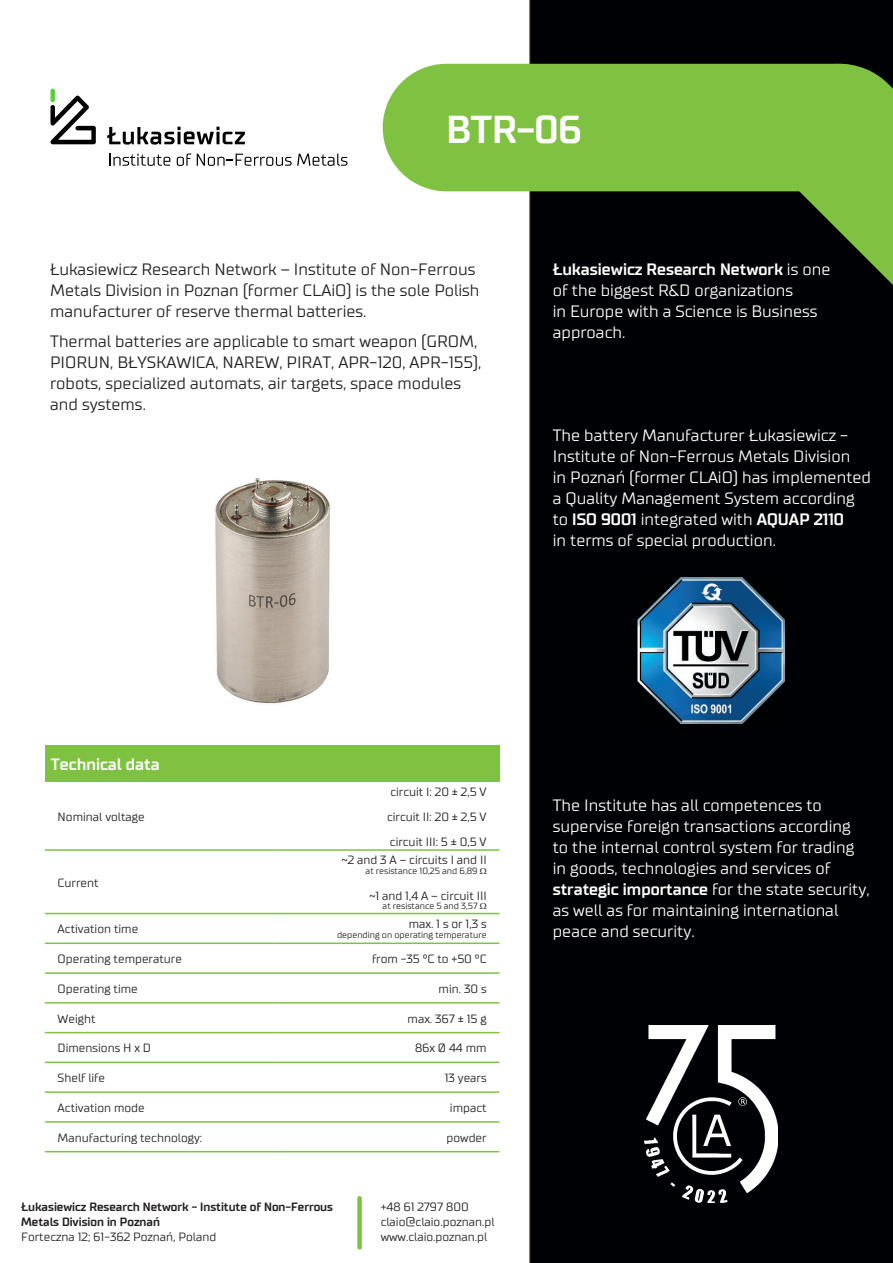
<style>
.page{position:relative;width:893px;height:1263px;background:#fff}
.page>*{position:absolute;margin:0;border:0;box-sizing:border-box;transform-origin:0 0}
.t1{font:700 39px "TT Supermolot";color:#fff}
.t2{font:16.5px/21px "TT Supermolot";color:#fff}
.t3{font:16.5px/21px "TT Supermolot";color:#231f20}
.t4{font:700 16.5px "TT Supermolot";color:#fff}
.t5{font:12px/24.9px "TT Supermolot";color:#231f20;text-align:justify}
.t6{font:700 12px/15px "TT Supermolot";color:#231f20}
.t7{font:9px "TT Supermolot";color:#231f20}
.s1{font-weight:700}
</style>
<div class="page">
<div style="left:529px;top:0;width:364px;height:1263px;background:#000104"></div>
<div style="left:383px;top:64px;width:380px;height:127px;background:#7fc241"></div>
<svg style="left:763px;top:57px;width:130px;height:421px;fill:#000104"></svg>
<img style="left:215px;top:478px;width:115px;height:226px">
<div style="left:45px;top:746px;width:454px;height:36px;background:#7fc241"></div>
<hr style="left:45px;top:913px;width:227px;height:1px;background:#7fc241">
<hr style="left:272px;top:913px;width:227px;height:1px;background:#7fc241">
<hr style="left:45px;top:942px;width:227px;height:2px;background:#7fc241">
<hr style="left:272px;top:942px;width:227px;height:2px;background:#7fc241">
<hr style="left:45px;top:972px;width:227px;height:2px;background:#7fc241">
<hr style="left:272px;top:972px;width:227px;height:2px;background:#7fc241">
<hr style="left:45px;top:1002px;width:227px;height:1px;background:#7fc241">
<hr style="left:272px;top:1002px;width:227px;height:1px;background:#7fc241">
<hr style="left:45px;top:1032px;width:227px;height:1px;background:#7fc241">
<hr style="left:272px;top:1032px;width:227px;height:1px;background:#7fc241">
<hr style="left:45px;top:1061px;width:227px;height:2px;background:#7fc241">
<hr style="left:272px;top:1061px;width:227px;height:2px;background:#7fc241">
<hr style="left:45px;top:1091px;width:227px;height:2px;background:#7fc241">
<hr style="left:272px;top:1091px;width:227px;height:2px;background:#7fc241">
<hr style="left:45px;top:1121px;width:227px;height:2px;background:#7fc241">
<hr style="left:272px;top:1121px;width:227px;height:2px;background:#7fc241">
<hr style="left:45px;top:1151px;width:227px;height:1px;background:#7fc241">
<hr style="left:272px;top:1151px;width:227px;height:1px;background:#7fc241">
<hr style="left:45px;top:849px;width:227px;height:2px;background:#7fc241">
<hr style="left:272px;top:849px;width:227px;height:2px;background:#7fc241">
<svg style="left:107px;top:127px;width:138px;height:18px"></svg>
<svg style="left:50px;top:95px;width:46px;height:49px"></svg>
<div style="left:50px;top:89px;width:5px;height:13px;background:#54d335;border-radius:2px"></div>
<svg style="left:109px;top:154px;width:61px;height:12px"></svg>
<svg style="left:177px;top:153px;width:14px;height:13px"></svg>
<svg style="left:197px;top:154px;width:150px;height:12px"></svg>
<img style="left:644px;top:1025px;width:134px;height:178px">
<img style="left:637px;top:576px;width:149px;height:149px">
<div style="left:357px;top:1198px;width:5px;height:49px;background:#7fc241"></div>
<h1 class="t1" style="left:446px;top:105px;width:137px">BTR-06</h1>
<p class="t3" style="left:50px;top:259px;width:431px">Łukasiewicz Research Network – Institute of Non-Ferrous<br>Metals Division in Poznan (former CLAiO) is the sole Polish manufacturer of reserve thermal batteries.</p>
<p class="t3" style="left:50px;top:330px;width:433px">Thermal batteries are applicable to smart weapon (GROM, PIORUN, BŁYSKAWICA, NAREW, PIRAT, APR-120, APR-155), robots, specialized automats, air targets, space modules and systems.</p>
<p class="t2" style="left:553px;top:259px;width:279px"><span class="s1">Łukasiewicz Research Network</span> is one of the biggest R&amp;D organizations<br>in Europe with a Science is Business approach.</p>
<p class="t2" style="left:553px;top:425px;width:320px">The battery Manufacturer Łukasiewicz - Institute of Non-Ferrous Metals Division<br>in Poznań (former CLAiO) has implemented a Quality Management System according to <span class="s1">ISO 9001</span> integrated with <span class="s1">AQUAP 2110<br></span>in terms of special production.</p>
<p class="t4" style="left:51px;top:754px;width:110px">Technical data</p>
<p class="t5" style="left:58px;top:804px;width:89px">Nominal voltage</p>
<p class="t5" style="left:58px;top:870px;width:42px">Current</p>
<p class="t5" style="left:387px;top:779px;width:101px">circuit I: 20 ± 2,5 V circuit II: 20 ± 2,5 V circuit III: 5 ± 0,5 V</p>
<p class="t5" style="left:342px;top:847px;width:146px">~2 and 3 A – circuits I and II</p>
<p class="t7" style="left:366px;top:865px;width:113px">at resistance 10,25 and 6,89</p>
<p class="t5" style="left:369px;top:883px;width:119px">~1 and 1,4 A – circuit III</p>
<p class="t7" style="left:383px;top:901px;width:96px">at resistance 5 and 3,57</p>
<p class="t5" style="left:58px;top:916px;width:82px">Activation time</p>
<p class="t5" style="left:409px;top:912px;width:79px">max. 1 s or 1,3 s</p>
<p class="t7" style="left:337px;top:929px;width:151px">depending on operating temperature</p>
<p class="t5" style="left:58px;top:946px;width:126px">Operating temperature</p>
<p class="t5" style="left:372px;top:946px;width:116px">from -35 °C to +50 °C</p>
<p class="t5" style="left:58px;top:976px;width:82px">Operating time</p>
<p class="t5" style="left:439px;top:976px;width:50px">min. 30 s</p>
<p class="t5" style="left:58px;top:1006px;width:39px">Weight</p>
<p class="t5" style="left:408px;top:1006px;width:81px">max. 367 ± 15 g</p>
<p class="t5" style="left:58px;top:1035px;width:95px">Dimensions H x D</p>
<p class="t5" style="left:415px;top:1035px;width:73px">86x Ø 44 mm</p>
<p class="t5" style="left:58px;top:1065px;width:49px">Shelf life</p>
<p class="t5" style="left:445px;top:1065px;width:43px">13 years</p>
<p class="t5" style="left:58px;top:1095px;width:89px">Activation mode</p>
<p class="t5" style="left:450px;top:1095px;width:38px">impact</p>
<p class="t5" style="left:58px;top:1125px;width:146px">Manufacturing technology:</p>
<p class="t5" style="left:447px;top:1125px;width:42px">powder</p>
<p class="t6" style="left:21px;top:1199px;width:313px">Łukasiewicz Research Network - Institute of Non-Ferrous<br>Metals Division in Poznań</p>
<p class="t5" style="left:21px;top:1224px;width:197px">Forteczna 12; 61-362 Poznań, Poland</p>
<p class="t5" style="left:381px;top:1199px;width:115px;line-height:15px;text-align:left">+48 61 2797 800 claio@claio.poznan.pl www.claio.poznan.pl</p>
<p class="t2" style="left:553px;top:794px;width:318px">The Institute has all competences to supervise foreign transactions according to the internal control system for trading in goods, technologies and services of <span class="s1">strategic importance</span> for the state security, as well as for maintaining international peace and security.</p>
</div>
